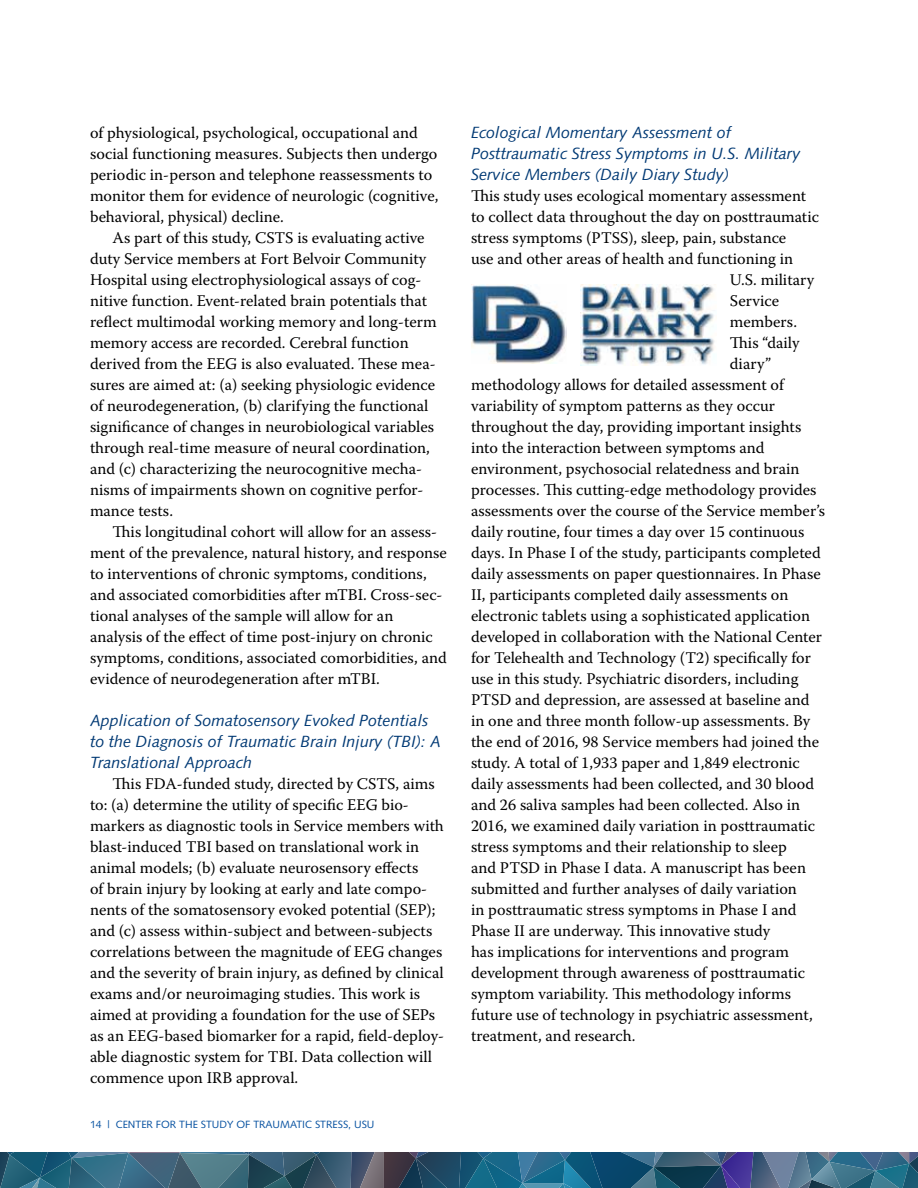
<style>
.page{position:relative;width:918px;height:1188px;background:#fff}
.page>*{position:absolute;margin:0;border:0;box-sizing:border-box;transform-origin:0 0}
.t1{font:16.2px/21px "Warnock Pro";color:#000}
.t2{font:italic 16.2px/21px "Syntax LT Std";color:#003974}
.t3{font:10.5px "Syntax LT Std";color:#0651a0}
</style>
<div class="page">
<svg style="left:0;top:1152px;width:918px;height:36px;background:#33607b"></svg>
<img style="left:471px;top:284px;width:96px;height:80px">
<img style="left:581px;top:284px;width:133px;height:82px">
<p class="t1" style="left:90px;top:122px;width:350px">of physiological, psychological, occupational and social functioning measures. Subjects then undergo periodic in-person and telephone reassessments to monitor them for evidence of neurologic (cognitive, behavioral, physical) decline.</p>
<p class="t1" style="left:90px;top:227px;width:348px;text-indent:23px">As part of this study, CSTS is evaluating active duty Service members at Fort Belvoir Community Hospital using electrophysiological assays of cog&shy;nitive function. Event-related brain potentials that reflect multimodal working memory and long-term memory access are recorded. Cerebral function derived from the EEG is also evaluated. These mea&shy;sures are aimed at: (a) seeking physiologic evidence of neurodegeneration, (b) clarifying the functional significance of changes in neurobiological variables through real-time measure of neural coordination, and (c) characterizing the neurocognitive mecha&shy;nisms of impairments shown on cognitive perfor&shy;mance tests.</p>
<p class="t1" style="left:90px;top:521px;width:358px;text-indent:23px">This longitudinal cohort will allow for an assess&shy;ment of the prevalence, natural history, and response to interventions of chronic symptoms, conditions, and associated comorbidities after mTBI. Cross-sec&shy;tional analyses of the sample will allow for an analysis of the effect of time post-injury on chronic symptoms, conditions, associated comorbidities, and evidence of neurodegeneration after mTBI.</p>
<p class="t2" style="left:90px;top:710px;width:353px">Application of Somatosensory Evoked Potentials to the Diagnosis of Traumatic Brain Injury (TBI): A<br>Translational Approach</p>
<p class="t1" style="left:90px;top:773px;width:356px;text-indent:23px">This FDA-funded study, directed by CSTS, aims to: (a) determine the utility of specific EEG bio&shy;markers as diagnostic tools in Service members with blast-induced TBI based on translational work in animal models; (b) evaluate neurosensory effects<br>of brain injury by looking at early and late compo&shy;nents of the somatosensory evoked potential (SEP); and (c) assess within-subject and between-subjects correlations between the magnitude of EEG changes and the severity of brain injury, as defined by clinical exams and/or neuroimaging studies. This work is aimed at providing a foundation for the use of SEPs as an EEG-based biomarker for a rapid, field-deploy&shy;able diagnostic system for TBI. Data collection will commence upon IRB approval.</p>
<p class="t3" style="left:90px;top:1119px;width:286px">14 | CENTER FOR THE STUDY OF TRAUMATIC STRESS, USU</p>
<p class="t2" style="left:471px;top:122px;width:331px">Ecological Momentary Assessment of<br>Posttraumatic Stress Symptoms in U.S. Military<br>Service Members (Daily Diary Study)</p>
<p class="t1" style="left:471px;top:185px;width:337px">This study uses ecological momentary assessment</p>
<p class="t1" style="left:471px;top:206px;width:350px">to collect data throughout the day on posttraumatic</p>
<p class="t1" style="left:471px;top:227px;width:317px">stress symptoms (PTSS), sleep, pain, substance</p>
<p class="t1" style="left:471px;top:248px;width:324px">use and other areas of health and functioning in</p>
<p class="t1" style="left:730px;top:269px;width:86px">U.S. military</p>
<p class="t1" style="left:730px;top:290px;width:51px">Service</p>
<p class="t1" style="left:730px;top:311px;width:69px">members.</p>
<p class="t1" style="left:730px;top:332px;width:71px">This “daily</p>
<p class="t1" style="left:730px;top:353px;width:43px">diary”</p>
<p class="t1" style="left:471px;top:374px;width:314px">methodology allows for detailed assessment of</p>
<p class="t1" style="left:471px;top:395px;width:306px">variability of symptom patterns as they occur</p>
<p class="t1" style="left:471px;top:416px;width:332px">throughout the day, providing important insights</p>
<p class="t1" style="left:471px;top:437px;width:295px">into the interaction between symptoms and</p>
<p class="t1" style="left:471px;top:458px;width:330px">environment, psychosocial relatedness and brain</p>
<p class="t1" style="left:471px;top:479px;width:347px">processes. This cutting-edge methodology provides</p>
<p class="t1" style="left:471px;top:500px;width:356px">assessments over the course of the Service member’s</p>
<p class="t1" style="left:471px;top:521px;width:335px">daily routine, four times a day over 15 continuous</p>
<p class="t1" style="left:471px;top:542px;width:351px">days. In Phase I of the study, participants completed</p>
<p class="t1" style="left:471px;top:563px;width:351px">daily assessments on paper questionnaires. In Phase</p>
<p class="t1" style="left:471px;top:584px;width:319px">II, participants completed daily assessments on</p>
<p class="t1" style="left:471px;top:605px;width:341px">electronic tablets using a sophisticated application</p>
<p class="t1" style="left:471px;top:626px;width:353px">developed in collaboration with the National Center</p>
<p class="t1" style="left:471px;top:647px;width:341px">for Telehealth and Technology (T2) specifically for</p>
<p class="t1" style="left:471px;top:668px;width:329px">use in this study. Psychiatric disorders, including</p>
<p class="t1" style="left:471px;top:689px;width:340px">PTSD and depression, are assessed at baseline and</p>
<p class="t1" style="left:471px;top:710px;width:341px">in one and three month follow-up assessments. By</p>
<p class="t1" style="left:471px;top:731px;width:350px">the end of 2016, 98 Service members had joined the</p>
<p class="t1" style="left:471px;top:752px;width:330px">study. A total of 1,933 paper and 1,849 electronic</p>
<p class="t1" style="left:471px;top:773px;width:345px">daily assessments had been collected, and 30 blood</p>
<p class="t1" style="left:471px;top:794px;width:331px">and 26 saliva samples had been collected. Also in</p>
<p class="t1" style="left:471px;top:815px;width:346px">2016, we examined daily variation in posttraumatic</p>
<p class="t1" style="left:471px;top:836px;width:318px">stress symptoms and their relationship to sleep</p>
<p class="t1" style="left:471px;top:857px;width:337px">and PTSD in Phase I data. A manuscript has been</p>
<p class="t1" style="left:471px;top:878px;width:327px">submitted and further analyses of daily variation</p>
<p class="t1" style="left:471px;top:899px;width:327px">in posttraumatic stress symptoms in Phase I and</p>
<p class="t1" style="left:471px;top:920px;width:301px">Phase II are underway. This innovative study</p>
<p class="t1" style="left:471px;top:941px;width:320px">has implications for interventions and program</p>
<p class="t1" style="left:471px;top:962px;width:336px">development through awareness of posttraumatic</p>
<p class="t1" style="left:471px;top:983px;width:322px">symptom variability. This methodology informs</p>
<p class="t1" style="left:471px;top:1004px;width:343px">future use of technology in psychiatric assessment,</p>
<p class="t1" style="left:471px;top:1025px;width:166px">treatment, and research.</p>
</div>
